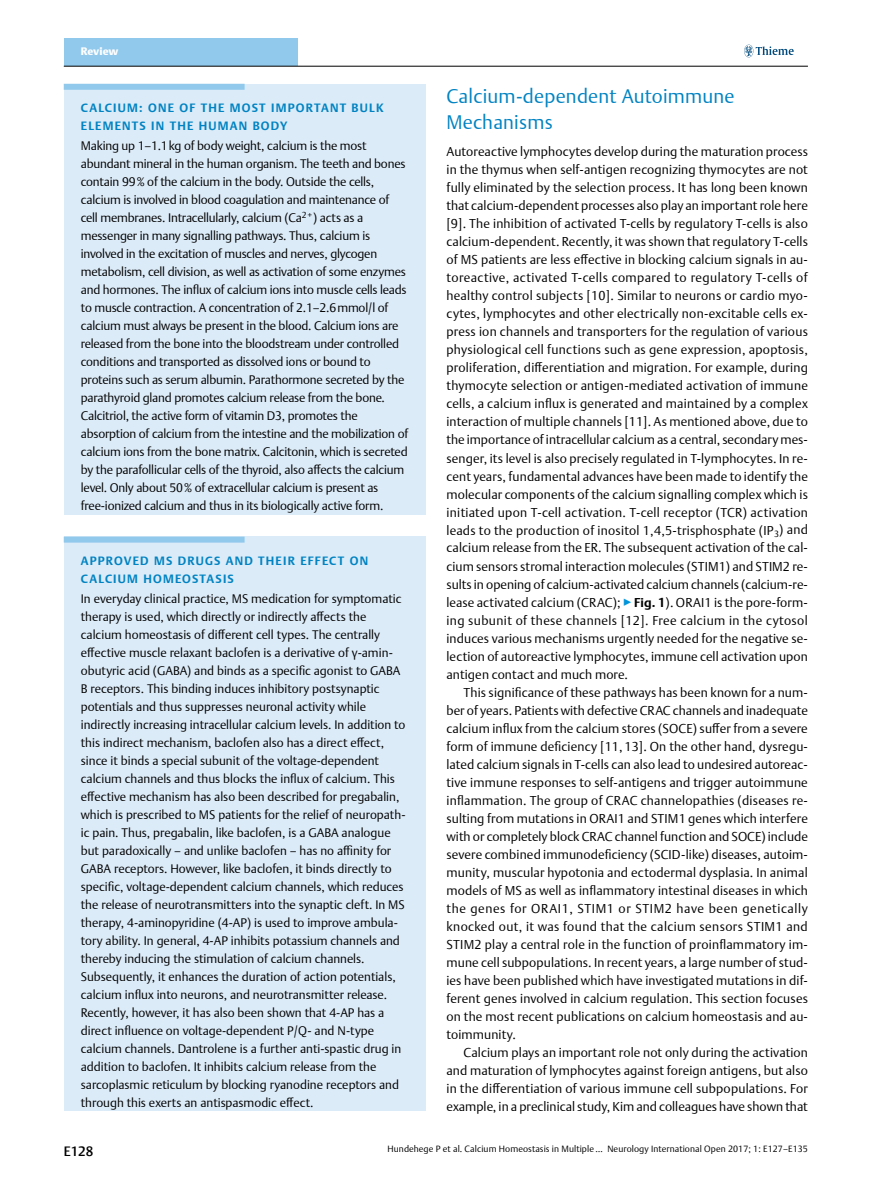
<style>
.page{position:relative;width:893px;height:1191px;background:#fff}
.page>*{position:absolute;margin:0;border:0;box-sizing:border-box;transform-origin:0 0}
.t1{font:300 19.5px/25.5px "Thieme Argo 2011";letter-spacing:.01em;color:#0083c2}
.t2{font:500 13.5px "Thieme Argo 2011";color:#000}
.t3{font:300 12.75px/18px "Thieme Argo 2011";letter-spacing:.01em;color:#000;text-align:justify}
.t4{font:300 12.3px/18px "Thieme Argo 2011";letter-spacing:-.01em;color:#000}
.t5{font:700 12px/18px "Thieme Argo 2011";letter-spacing:.1em;color:#0083c2}
.t6{font:900 10.8px "Thieme Argo 2011";letter-spacing:-.005em;color:#fff}
.t7{font:300 9px "Thieme Argo 2011";letter-spacing:.01em;color:#000}
.s1{color:#0095da}
.s2{font-weight:700}
</style>
<div class="page">
<div style="left:64px;top:38px;width:234px;height:28px;background:#91c9ed"></div>
<svg style="left:744px;top:45px;width:50px;height:12px"></svg>
<hr style="left:64px;top:66px;width:744px;height:1px;background:#000">
<div style="left:64px;top:84px;width:361px;height:430px;background:#dcebf8"></div>
<div style="left:64px;top:84px;width:181px;height:6px;background:#91c9ed"></div>
<div style="left:64px;top:536px;width:361px;height:575px;background:#dcebf8"></div>
<div style="left:64px;top:536px;width:181px;height:6px;background:#91c9ed"></div>
<p class="t6" style="left:81px;top:44px;width:39px">Review</p>
<p class="t5" style="left:81px;top:99px;width:9px">CAL</p>
<p class="t5" style="left:105px;top:99px;width:280px">CIUM: ONE OF THE MOST IMPORTANT BULK</p>
<p class="t5" style="left:81px;top:117px;width:9px">ELEME</p>
<p class="t5" style="left:122px;top:117px;width:166px">NTS IN THE HUMAN BODY</p>
<p class="t4" style="left:81px;top:136px;width:329px">Making up 1–1.1kg of body weight, calcium is the most abundant mineral in the human organism. The teeth and bones contain 99% of the calcium in the body. Outside the cells, calcium is involved in blood coagulation and maintenance of cell membranes. Intracellularly, calcium (Ca<sup>2+</sup>) acts as a messenger in many signalling pathways. Thus, calcium is involved in the excitation of muscles and nerves, glycogen metabolism, cell division, as well as activation of some enzymes and hormones. The influx of calcium ions into muscle cells leads to muscle contraction. A concentration of 2.1–2.6mmol/l of calcium must always be present in the blood. Calcium ions are released from the bone into the bloodstream under controlled conditions and transported as dissolved ions or bound to proteins such as serum albumin. Parathormone secreted by the parathyroid gland promotes calcium release from the bone.<br>Calcitriol, the active form of vitamin D3, promotes the absorption of calcium from the intestine and the mobilization of calcium ions from the bone matrix. Calcitonin, which is secreted by the parafollicular cells of the thyroid, also affects the calcium level. Only about 50% of extracellular calcium is present as free-ionized calcium and thus in its biologically active form.</p>
<p class="t5" style="left:81px;top:552px;width:289px">APPROVED MS DRUGS AND THEIR EFFECT ON<br>CALCIUM HOMEOSTASIS</p>
<p class="t4" style="left:81px;top:589px;width:326px">In everyday clinical practice, MS medication for symptomatic therapy is used, which directly or indirectly affects the calcium homeostasis of different cell types. The centrally effective muscle relaxant baclofen is a derivative of γ-amin&shy;obutyric acid (GABA) and binds as a specific agonist to GABA B receptors. This binding induces inhibitory postsynaptic potentials and thus suppresses neuronal activity while indirectly increasing intracellular calcium levels. In addition to this indirect mechanism, baclofen also has a direct effect, since it binds a special subunit of the voltage-dependent calcium channels and thus blocks the influx of calcium. This effective mechanism has also been described for pregabalin, which is prescribed to MS patients for the relief of neuropath&shy;ic pain. Thus, pregabalin, like baclofen, is a GABA analogue but paradoxically – and unlike baclofen – has no affinity for GABA receptors. However, like baclofen, it binds directly to specific, voltage-dependent calcium channels, which reduces the release of neurotransmitters into the synaptic cleft. In MS therapy, 4-aminopyridine (4-AP) is used to improve ambula&shy;tory ability. In general, 4-AP inhibits potassium channels and thereby inducing the stimulation of calcium channels.<br>Subsequently, it enhances the duration of action potentials, calcium influx into neurons, and neurotransmitter release.<br>Recently, however, it has also been shown that 4-AP has a direct influence on voltage-dependent P/Q- and N-type calcium channels. Dantrolene is a further anti-spastic drug in addition to baclofen. It inhibits calcium release from the sarcoplasmic reticulum by blocking ryanodine receptors and through this exerts an antispasmodic effect.</p>
<h1 class="t1" style="left:446px;top:83px;width:290px">Calcium-dependent Autoimmune<br>Mechanisms</h1>
<p class="t3" style="left:446px;top:142px;width:363px">Autoreactive lymphocytes develop during the maturation process in the thymus when self-antigen recognizing thymocytes are not fully eliminated by the selection process. It has long been known that calcium-dependent processes also play an important role here [9]. The inhibition of activated T-cells by regulatory T-cells is also calcium-dependent. Recently, it was shown that regulatory T-cells of MS patients are less effective in blocking calcium signals in au&shy;toreactive, activated T-cells compared to regulatory T-cells of healthy control subjects [10]. Similar to neurons or cardio myo&shy;cytes, lymphocytes and other electrically non-excitable cells ex&shy;press ion channels and transporters for the regulation of various physiological cell functions such as gene expression, apoptosis, proliferation, differentiation and migration. For example, during thymocyte selection or antigen-mediated activation of immune cells, a calcium influx is generated and maintained by a complex interaction of multiple channels [11]. As mentioned above, due to the importance of intracellular calcium as a central, secondary mes&shy;senger, its level is also precisely regulated in T-lymphocytes. In re&shy;cent years, fundamental advances have been made to identify the molecular components of the calcium signalling complex which is initiated upon T-cell activation. T-cell receptor (TCR) activation leads to the production of inositol 1,4,5-trisphosphate (IP<sub>3</sub>) and calcium release from the ER. The subsequent activation of the cal&shy;cium sensors stromal interaction molecules (STIM1) and STIM2 re&shy;sults in opening of calcium-activated calcium channels (calcium-re&shy;lease activated calcium (CRAC); <span class="s1">▶</span><span class="s2">FIG. 1</span>). ORAI1 is the pore-form&shy;ing subunit of these channels [12]. Free calcium in the cytosol induces various mechanisms urgently needed for the negative se&shy;lection of autoreactive lymphocytes, immune cell activation upon antigen contact and much more.</p>
<p class="t3" style="left:446px;top:683px;width:363px;text-indent:17px">This significance of these pathways has been known for a num&shy;ber of years. Patients with defective CRAC channels and inadequate calcium influx from the calcium stores (SOCE) suffer from a severe form of immune deficiency [11, 13]. On the other hand, dysregu&shy;lated calcium signals in T-cells can also lead to undesired autoreac&shy;tive immune responses to self-antigens and trigger autoimmune inflammation. The group of CRAC channelopathies (diseases re&shy;sulting from mutations in ORAI1 and STIM1 genes which interfere with or completely block CRAC channel function and SOCE) include severe combined immunodeficiency (SCID-like) diseases, autoim&shy;munity, muscular hypotonia and ectodermal dysplasia. In animal models of MS as well as inflammatory intestinal diseases in which the genes for ORAI1, STIM1 or STIM2 have been genetically knocked out, it was found that the calcium sensors STIM1 and STIM2 play a central role in the function of proinflammatory im&shy;mune cell subpopulations. In recent years, a large number of stud&shy;ies have been published which have investigated mutations in dif&shy;ferent genes involved in calcium regulation. This section focuses on the most recent publications on calcium homeostasis and au&shy;toimmunity.</p>
<p class="t3" style="left:446px;top:1043px;width:363px;text-indent:17px">Calcium plays an important role not only during the activation and maturation of lymphocytes against foreign antigens, but also in the differentiation of various immune cell subpopulations. For example, in a preclinical study, Kim and colleagues have shown that</p>
<p class="t2" style="left:64px;top:1142px;width:31px">E128</p>
<p class="t7" style="left:387px;top:1143px;width:422px">Hundehege P et al. Calcium Homeostasis in Multiple … Neurology International Open 2017; 1: E127–E135</p>
</div>
